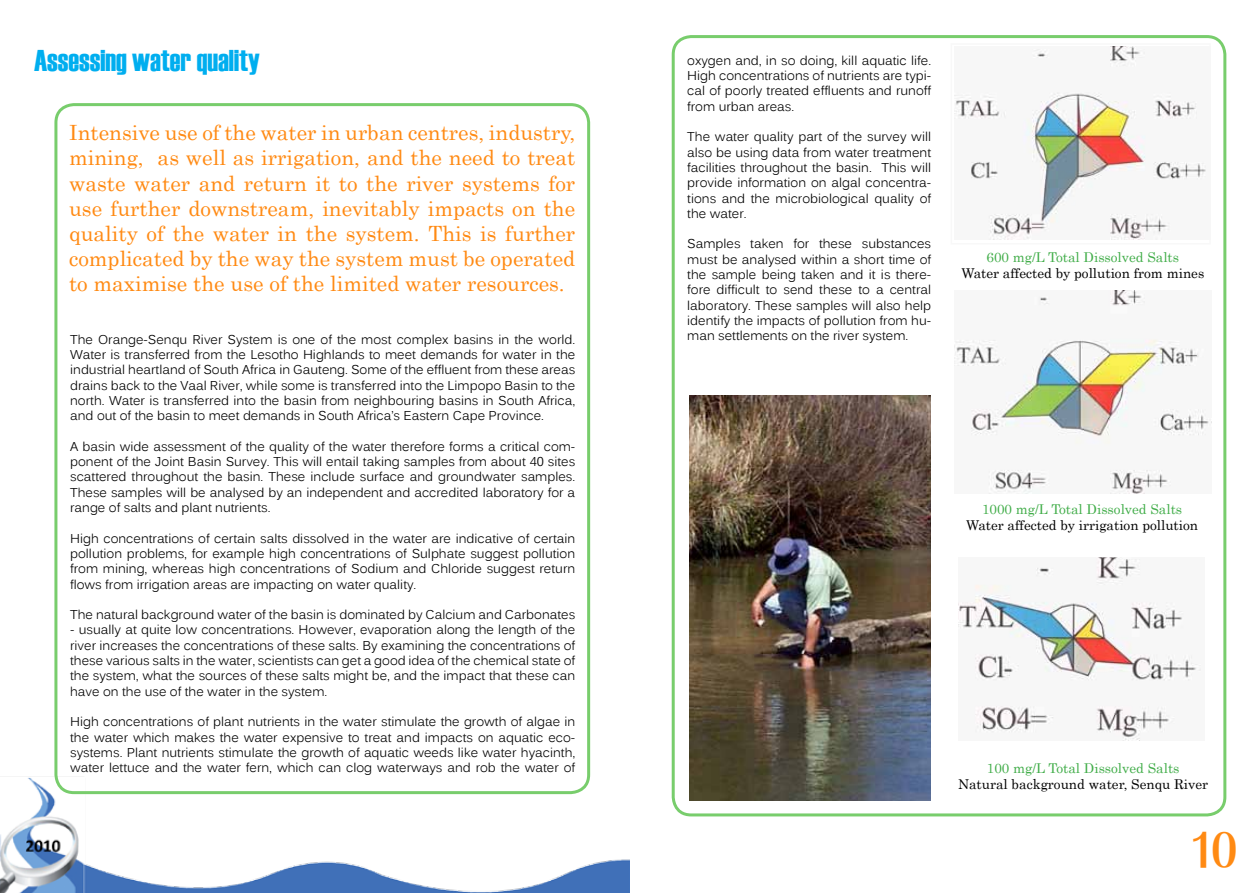
<style>
.page{position:relative;width:1259px;height:893px;background:#fff}
.page>*{position:absolute;margin:0;border:0;box-sizing:border-box;transform-origin:0 0}
.t1{font:48px "Grenoble SF";color:#ff8a13}
.t2{font:30px "Haettenschweiler";color:#00aeef}
.t3{font:21px/25.2px "Century";color:#ff8a13;text-align:justify}
.t4{font:13.5px "Century";color:#000}
.t5{font:13.5px "Century";color:#41ad49}
.t6{font:12.75px/15.3px "Kalinga";color:#000;text-align:justify}
</style>
<div class="page">
<div style="left:671px;top:35px;width:555px;height:781px;border:3px solid #78cd6c;border-radius:18px"></div>
<img style="left:955px;top:47px;width:251px;height:192px">
<img style="left:954px;top:291px;width:257px;height:203px">
<img style="left:958px;top:557px;width:243px;height:184px">
<img style="left:689px;top:395px;width:241px;height:405px">
<img style="left:0;top:768px;width:629px;height:125px">
<div style="left:54px;top:103px;width:536px;height:691px;border:3px solid #78cd6c;border-radius:18px"></div>
<h2 class="t2" style="left:34px;top:40px;width:227px">Assessing water quality</h2>
<p class="t3" style="left:69px;top:118px;width:508px">Intensive use of the water in urban centres, industry, mining, as well as irrigation, and the need to treat waste water and return it to the river systems for use further downstream, inevitably impacts on the quality of the water in the system. This is further complicated by the way the system must be operated to maximise the use of the limited water resources.</p>
<p class="t6" style="left:70px;top:333px;width:506px">The Orange-Senqu River System is one of the most complex basins in the world.<br>Water is transferred from the Lesotho Highlands to meet demands for water in the industrial heartland of South Africa in Gauteng. Some of the effluent from these areas drains back to the Vaal River, while some is transferred into the Limpopo Basin to the north. Water is transferred into the basin from neighbouring basins in South Africa, and out of the basin to meet demands in South Africa’s Eastern Cape Province.</p>
<p class="t6" style="left:70px;top:440px;width:506px">A basin wide assessment of the quality of the water therefore forms a critical com&shy;ponent of the Joint Basin Survey. This will entail taking samples from about 40 sites scattered throughout the basin. These include surface and groundwater samples.<br>These samples will be analysed by an independent and accredited laboratory for a range of salts and plant nutrients.</p>
<p class="t6" style="left:70px;top:532px;width:506px">High concentrations of certain salts dissolved in the water are indicative of certain pollution problems, for example high concentrations of Sulphate suggest pollution from mining, whereas high concentrations of Sodium and Chloride suggest return flows from irrigation areas are impacting on water quality.</p>
<p class="t6" style="left:70px;top:608px;width:506px">The natural background water of the basin is dominated by Calcium and Carbonates</p>
<p class="t6" style="left:70px;top:623px;width:506px">- usually at quite low concentrations. However, evaporation along the length of the river increases the concentrations of these salts. By examining the concentrations of these various salts in the water, scientists can get a good idea of the chemical state of the system, what the sources of these salts might be, and the impact that these can have on the use of the water in the system.</p>
<p class="t6" style="left:70px;top:715px;width:506px">High concentrations of plant nutrients in the water stimulate the growth of algae in the water which makes the water expensive to treat and impacts on aquatic eco&shy;systems. Plant nutrients stimulate the growth of aquatic weeds like water hyacinth, water lettuce and the water fern, which can clog waterways and rob the water of</p>
<p class="t6" style="left:687px;top:54px;width:245px">oxygen and, in so doing, kill aquatic life.<br>High concentrations of nutrients are typi&shy;cal of poorly treated effluents and runoff from urban areas.</p>
<p class="t6" style="left:687px;top:130px;width:245px">The water quality part of the survey will also be using data from water treatment facilities throughout the basin. This will provide information on algal concentra&shy;tions and the microbiological quality of the water.</p>
<p class="t6" style="left:687px;top:237px;width:245px">Samples taken for these substances must be analysed within a short time of the sample being taken and it is there&shy;fore difficult to send these to a central laboratory. These samples will also help identify the impacts of pollution from hu&shy;man settlements on the river system.</p>
<p class="t5" style="left:986px;top:245px;width:194px">600 mg/L Total Dissolved Salts</p>
<p class="t4" style="left:961px;top:262px;width:244px">Water affected by pollution from mines</p>
<p class="t5" style="left:982px;top:498px;width:202px">1000 mg/L Total Dissolved Salts</p>
<p class="t4" style="left:966px;top:514px;width:234px">Water affected by irrigation pollution</p>
<p class="t5" style="left:987px;top:757px;width:194px">100 mg/L Total Dissolved Salts</p>
<p class="t4" style="left:958px;top:773px;width:252px">Natural background water, Senqu River</p>
<h1 class="t1" style="left:1189px;top:823px;width:50px">10</h1>
</div>
